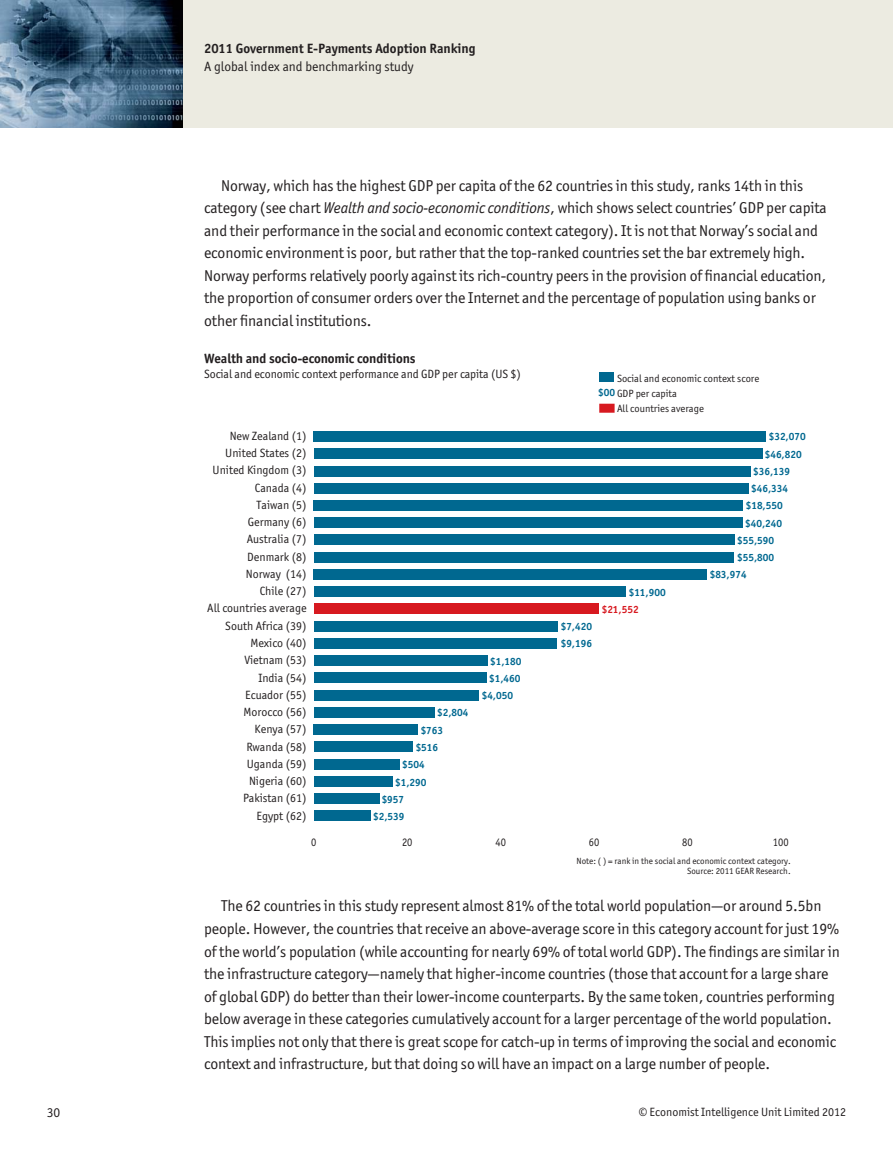
<style>
.page{position:relative;width:893px;height:1149px;background:#fff}
.page>*{position:absolute;margin:0;border:0;box-sizing:border-box;transform-origin:0 0}
.t1{font:15.75px/22.5px "Officina San ITC";letter-spacing:-.005em;color:#231f20}
.t2{font:700 13.5px "Officina San ITC";color:#231f20}
.t3{font:13.5px "Officina San ITC";color:#231f20}
.t4{font:12px/17.2px "Officina San ITC";color:#231f20;text-align:right}
.t5{font:11.55px "Officina San ITC";color:#231f20;scale:.91 1}
.t6{font:700 10.5px/17.2px "Officina San ITC";color:#006890}
.t7{font:10.5px "Officina San ITC";color:#231f20}
.t8{font:700 10.5px "Officina San ITC";color:#d71920}
.t9{font:9px/10.5px "Officina San ITC";color:#231f20;text-align:right}
.s1{font-style:italic}
.s2{font-weight:700;color:#006890}
</style>
<div class="page">
<div style="left:0;top:0;width:893px;height:128px;background:#ecebe1"></div>
<img style="left:0;top:0;width:183px;height:128px">
<div style="left:604px;top:403px;width:6px;height:9px;background:#d71920"></div>
<div style="left:314px;top:431px;width:452px;height:10px;background:#006890"></div>
<div style="left:314px;top:448px;width:448px;height:11px;background:#006890"></div>
<div style="left:314px;top:465px;width:436px;height:11px;background:#006890"></div>
<div style="left:314px;top:483px;width:435px;height:10px;background:#006890"></div>
<div style="left:314px;top:500px;width:429px;height:10px;background:#006890"></div>
<div style="left:314px;top:517px;width:428px;height:10px;background:#006890"></div>
<div style="left:314px;top:534px;width:420px;height:11px;background:#006890"></div>
<div style="left:314px;top:552px;width:420px;height:10px;background:#006890"></div>
<div style="left:314px;top:569px;width:393px;height:10px;background:#006890"></div>
<div style="left:314px;top:586px;width:311px;height:10px;background:#006890"></div>
<div style="left:314px;top:603px;width:284px;height:11px;background:#d71920"></div>
<div style="left:314px;top:620px;width:243px;height:11px;background:#006890"></div>
<div style="left:314px;top:638px;width:243px;height:10px;background:#006890"></div>
<div style="left:314px;top:655px;width:174px;height:10px;background:#006890"></div>
<div style="left:314px;top:672px;width:172px;height:10px;background:#006890"></div>
<div style="left:314px;top:689px;width:165px;height:11px;background:#006890"></div>
<div style="left:314px;top:707px;width:121px;height:10px;background:#006890"></div>
<div style="left:314px;top:724px;width:104px;height:10px;background:#006890"></div>
<div style="left:314px;top:741px;width:99px;height:10px;background:#006890"></div>
<div style="left:314px;top:758px;width:85px;height:11px;background:#006890"></div>
<div style="left:314px;top:775px;width:79px;height:11px;background:#006890"></div>
<div style="left:314px;top:793px;width:66px;height:10px;background:#006890"></div>
<div style="left:314px;top:810px;width:57px;height:10px;background:#006890"></div>
<div style="left:599px;top:373px;width:15px;height:9px;background:#006890"></div>
<p class="t3" style="left:47px;top:1105px;width:15px">30</p>
<p class="t2" style="left:204px;top:42px;width:273px">2011 Government E-Payments Adoption Ranking</p>
<p class="t3" style="left:204px;top:60px;width:211px">A global index and benchmarking study</p>
<p class="t1" style="left:204px;top:175px;width:624px;text-indent:17px">Norway, which has the highest GDP per capita of the 62 countries in this study, ranks 14th in this category (see chart <span class="s1">Wealth and socio-economic conditions</span>, which shows select countries’ GDP per capita and their performance in the social and economic context category). It is not that Norway’s social and economic environment is poor, but rather that the top-ranked countries set the bar extremely high.<br>Norway performs relatively poorly against its rich-country peers in the provision of financial education, the proportion of consumer orders over the Internet and the percentage of population using banks or other financial institutions.</p>
<p class="t2" style="left:204px;top:352px;width:213px">Wealth and socio-economic conditions</p>
<p class="t4" style="left:204px;top:366px;width:318px">Social and economic context performance and GDP per capita (US $)</p>
<p class="t7" style="left:617px;top:373px;width:144px">Social and economic context score</p>
<p class="t7" style="left:598px;top:388px;width:80px"><span class="s2">$00</span> GDP per capita</p>
<p class="t7" style="left:617px;top:403px;width:88px">All countries average</p>
<p class="t4" style="left:207px;top:427px;width:101px">New Zealand (1)<br>United States (2)<br>United Kingdom (3)<br>Canada (4)<br>Taiwan (5)<br>Germany (6)<br>Australia (7)<br>Denmark (8)<br>Norway (14)<br>Chile (27)<br>All countries average<br>South Africa (39)<br>Mexico (40)<br>Vietnam (53)<br>India (54)<br>Ecuador (55)<br>Morocco (56)<br>Kenya (57)<br>Rwanda (58)<br>Uganda (59)<br>Nigeria (60)<br>Pakistan (61)<br>Egypt (62)</p>
<p class="t6" style="left:437px;top:704px;width:33px">$2,804</p>
<p class="t6" style="left:421px;top:721px;width:24px">$763</p>
<p class="t6" style="left:416px;top:739px;width:24px">$516</p>
<p class="t6" style="left:402px;top:756px;width:24px">$504</p>
<p class="t6" style="left:395px;top:773px;width:33px">$1,290</p>
<p class="t6" style="left:382px;top:790px;width:24px">$957</p>
<p class="t6" style="left:373px;top:808px;width:33px">$2,539</p>
<p class="t6" style="left:490px;top:652px;width:33px">$1,180</p>
<p class="t6" style="left:489px;top:670px;width:33px">$1,460</p>
<p class="t6" style="left:482px;top:687px;width:33px">$4,050</p>
<p class="t6" style="left:561px;top:618px;width:33px">$7,420 $9,196</p>
<p class="t6" style="left:629px;top:583px;width:38px">$11,900</p>
<p class="t8" style="left:602px;top:604px;width:38px">$21,552</p>
<p class="t6" style="left:769px;top:428px;width:38px">$32,070</p>
<p class="t6" style="left:765px;top:445px;width:38px">$46,820</p>
<p class="t6" style="left:753px;top:463px;width:38px">$36,139</p>
<p class="t6" style="left:751px;top:480px;width:38px">$46,334</p>
<p class="t6" style="left:746px;top:497px;width:38px">$18,550</p>
<p class="t6" style="left:745px;top:514px;width:38px">$40,240</p>
<p class="t6" style="left:737px;top:532px;width:38px">$55,590</p>
<p class="t6" style="left:737px;top:549px;width:38px">$55,800</p>
<p class="t6" style="left:710px;top:566px;width:38px">$83,974</p>
<p class="t5" style="left:311px;top:835px;width:7px">0</p>
<p class="t5" style="left:402px;top:836px;width:13px">20</p>
<p class="t5" style="left:495px;top:835px;width:13px">40</p>
<p class="t5" style="left:589px;top:835px;width:13px">60</p>
<p class="t5" style="left:682px;top:835px;width:13px">80</p>
<p class="t5" style="left:773px;top:835px;width:19px">100</p>
<p class="t9" style="left:577px;top:855px;width:216px">Note: ( ) = rank in the social and economic context category.<br>Source: 2011 GEAR Research.</p>
<p class="t1" style="left:204px;top:895px;width:637px;text-indent:17px">The 62 countries in this study represent almost 81% of the total world population—or around 5.5bn people. However, the countries that receive an above-average score in this category account for just 19% of the world’s population (while accounting for nearly 69% of total world GDP). The findings are similar in the infrastructure category—namely that higher-income countries (those that account for a large share of global GDP) do better than their lower-income counterparts. By the same token, countries performing below average in these categories cumulatively account for a larger percentage of the world population.<br>This implies not only that there is great scope for catch-up in terms of improving the social and economic context and infrastructure, but that doing so will have an impact on a large number of people.</p>
<p class="t4" style="left:639px;top:1102px;width:209px">© Economist Intelligence Unit Limited 2012</p>
</div>
